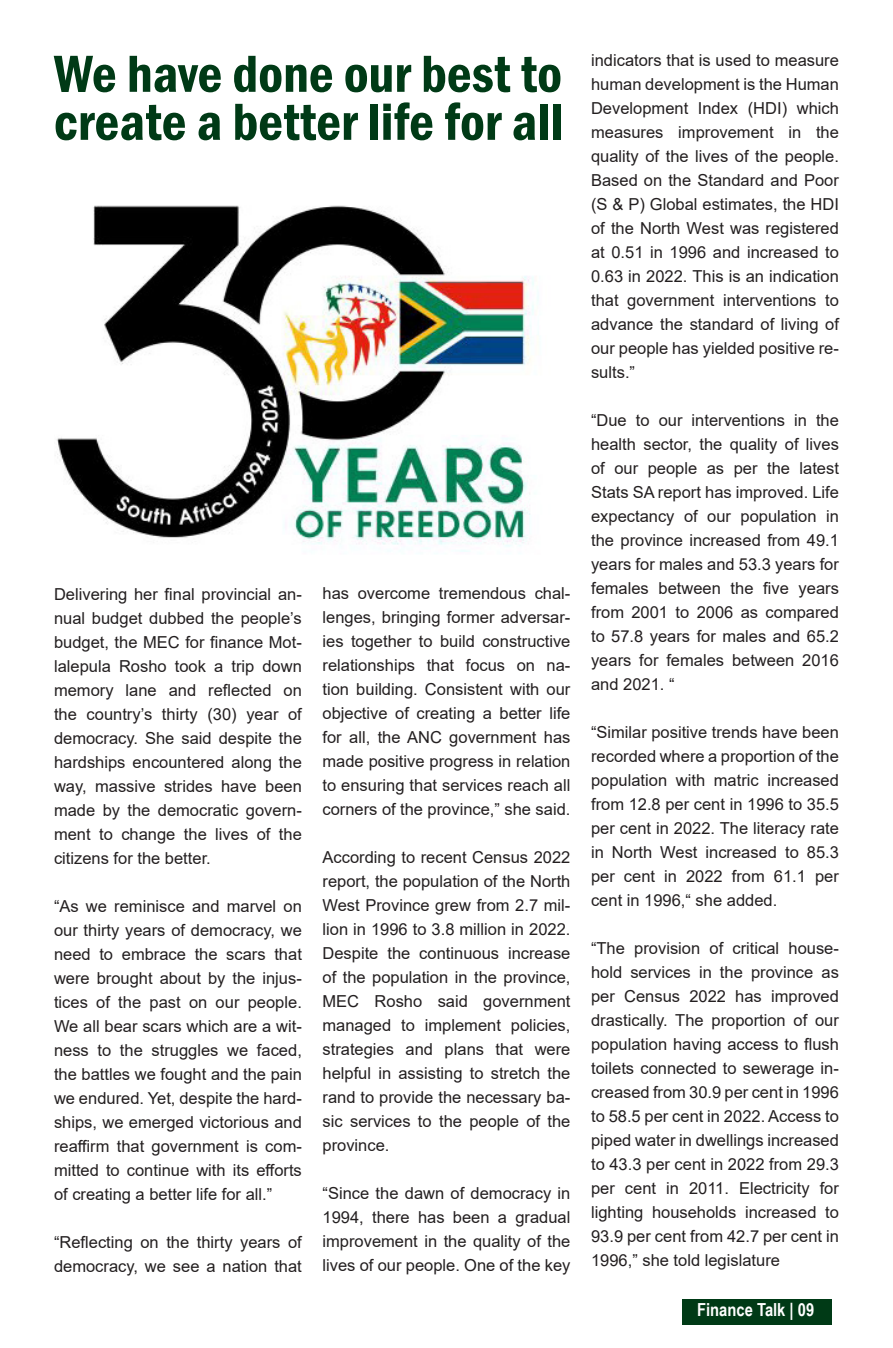
<style>
.page{position:relative;width:893px;height:1348px;background:#fff}
.page>*{position:absolute;margin:0;border:0;box-sizing:border-box;transform-origin:0 0}
.t1{font:600 condensed 54px/48px "Franklin Gothic";color:#003a16}
.t2{font:700 18px "Arial Narrow";color:#fff}
.t3{font:16.5px/24px "Arial";color:#231f20;text-align:justify}
</style>
<div class="page">
<img style="left:57px;top:205px;width:482px;height:347px">
<div style="left:682px;top:1299px;width:150px;height:26px;background:#003a16"></div>
<p class="t1" style="left:54px;top:49px;width:510px">We have done our best to create a better life for all</p>
<p class="t3" style="left:54px;top:582px;width:249px">Delivering her final provincial an&shy;nual budget dubbed the people’s budget, the MEC for finance Mot&shy;lalepula Rosho took a trip down memory lane and reflected on the country’s thirty (30) year of democracy. She said despite the hardships encountered along the way, massive strides have been made by the democratic govern&shy;ment to change the lives of the citizens for the better.</p>
<p class="t3" style="left:54px;top:894px;width:249px">“As we reminisce and marvel on our thirty years of democracy, we need to embrace the scars that were brought about by the injus&shy;tices of the past on our people.<br>We all bear scars which are a wit&shy;ness to the struggles we faced, the battles we fought and the pain we endured. Yet, despite the hard&shy;ships, we emerged victorious and reaffirm that government is com&shy;mitted to continue with its efforts of creating a better life for all.”</p>
<p class="t3" style="left:54px;top:1230px;width:249px">“Reflecting on the thirty years of democracy, we see a nation that</p>
<p class="t3" style="left:323px;top:581px;width:249px">has overcome tremendous chal&shy;lenges, bringing former adversar&shy;ies together to build constructive relationships that focus on na&shy;tion building. Consistent with our objective of creating a better life for all, the ANC government has made positive progress in relation to ensuring that services reach all corners of the province,” she said.</p>
<p class="t3" style="left:323px;top:845px;width:249px">According to recent Census 2022 report, the population of the North West Province grew from 2.7 mil&shy;lion in 1996 to 3.8 million in 2022.<br>Despite the continuous increase of the population in the province, MEC Rosho said government managed to implement policies, strategies and plans that were helpful in assisting to stretch the rand to provide the necessary ba&shy;sic services to the people of the province.</p>
<p class="t3" style="left:323px;top:1181px;width:249px">“Since the dawn of democracy in 1994, there has been a gradual improvement in the quality of the lives of our people. One of the key</p>
<p class="t3" style="left:591px;top:48px;width:249px">indicators that is used to measure human development is the Human Development Index (HDI) which measures improvement in the quality of the lives of the people.<br>Based on the Standard and Poor (S &amp; P) Global estimates, the HDI of the North West was registered at 0.51 in 1996 and increased to 0.63 in 2022. This is an indication that government interventions to advance the standard of living of our people has yielded positive re&shy;sults.”</p>
<p class="t3" style="left:591px;top:408px;width:249px">“Due to our interventions in the health sector, the quality of lives of our people as per the latest Stats SA report has improved. Life expectancy of our population in the province increased from 49.1 years for males and 53.3 years for females between the five years from 2001 to 2006 as compared to 57.8 years for males and 65.2 years for females between 2016 and 2021. “</p>
<p class="t3" style="left:591px;top:720px;width:249px">“Similar positive trends have been recorded where a proportion of the population with matric increased from 12.8 per cent in 1996 to 35.5 per cent in 2022. The literacy rate in North West increased to 85.3 per cent in 2022 from 61.1 per cent in 1996,“ she added.</p>
<p class="t3" style="left:591px;top:936px;width:249px">“The provision of critical house&shy;hold services in the province as per Census 2022 has improved drastically. The proportion of our population having access to flush toilets connected to sewerage in&shy;creased from 30.9 per cent in 1996 to 58.5 per cent in 2022. Access to piped water in dwellings increased to 43.3 per cent in 2022 from 29.3 per cent in 2011. Electricity for lighting households increased to 93.9 per cent from 42.7 per cent in 1996,” she told legislature</p>
<p class="t2" style="left:697px;top:1296px;width:119px">Finance Talk | 09</p>
</div>
